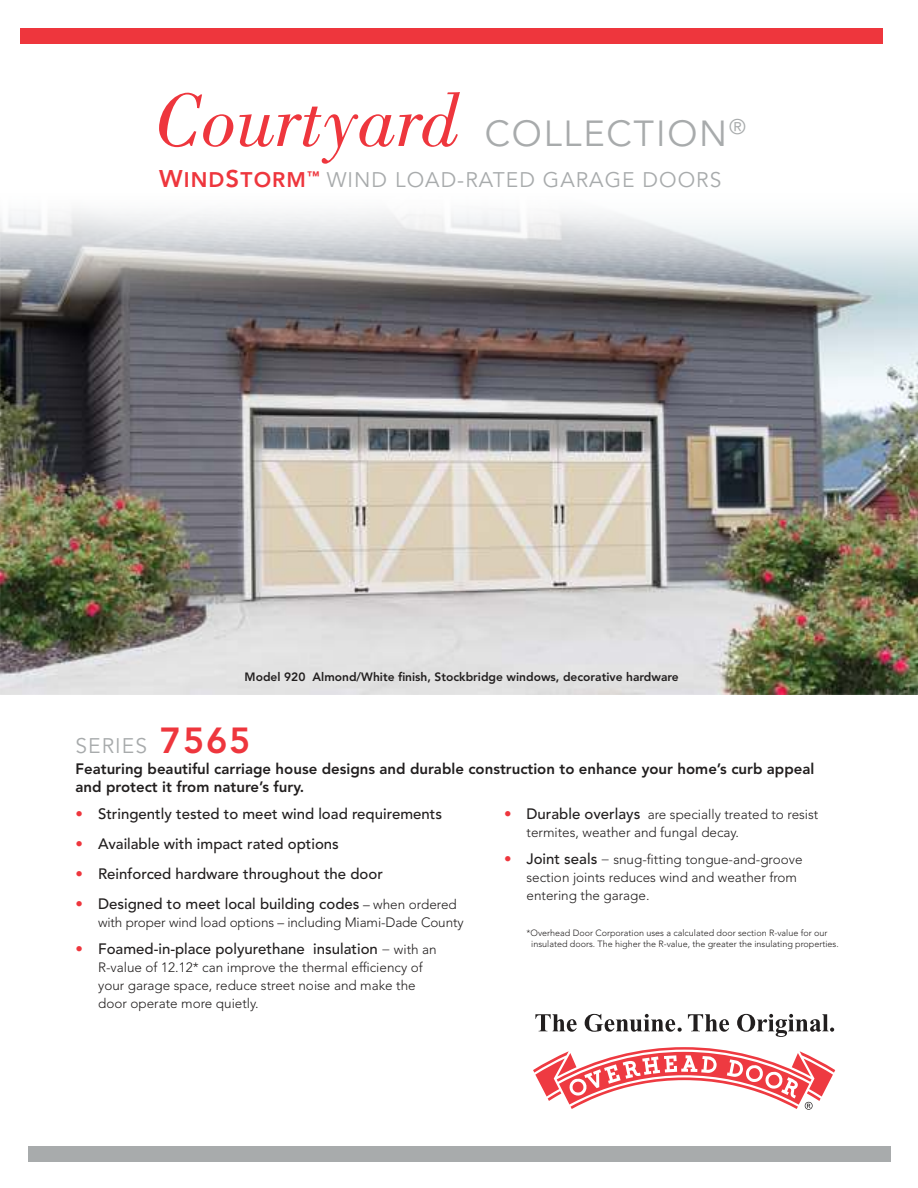
<style>
.page{position:relative;width:918px;height:1188px;background:#fff}
.page>*{position:absolute;margin:0;border:0;box-sizing:border-box;transform-origin:0 0}
.t1{font:36px "Avenir LT Std";letter-spacing:.05em;color:#a8abac}
.t2{font:21px "Avenir LT Std";letter-spacing:.05em;color:#a8abac}
.t3{font:500 15px "Avenir LT Std";color:#221f1f}
.t4{font:800 15px/18px "Avenir LT Std";color:#221f1f}
.t5{font:300 13.5px/18px "Avenir LT Std";color:#221f1f}
.t6{font:800 12px "Avenir LT Std";color:#221f1f}
.t7{font:300 9px/10.8px "Avenir LT Std";color:#221f1f}
.s1{font-family:"Bodoni Std";font-style:italic;font-size:78px;color:#ee363d}
.s2{font-weight:800;font-size:24px;color:#ee363d}
.s3{font-weight:800;color:#ee363d}
.s4{font-weight:800;font-size:36px;color:#ee363d}
.s5{font-weight:800;font-size:15px;color:#ee363d}
.s6{font-weight:500;font-size:15px}
.s7{font-weight:300;font-size:13.5px}
</style>
<div class="page">
<div style="left:20px;top:28px;width:863px;height:16px;background:#ee363d"></div>
<div style="left:28px;top:1146px;width:862px;height:16px;background:#a8abac"></div>
<svg style="left:535px;top:1014px;width:42px;height:18px"></svg>
<svg style="left:585px;top:1014px;width:97px;height:18px"></svg>
<svg style="left:688px;top:1014px;width:41px;height:18px"></svg>
<svg style="left:737px;top:1014px;width:97px;height:23px"></svg>
<svg style="left:533px;top:1047px;width:303px;height:62px"></svg>
<img style="left:0;top:209px;width:918px;height:485px">
<img style="left:0;top:381px;width:1px;height:305px">
<h1 class="t1" style="left:154px;top:118px;width:593px"><span class="s1">Courtyard</span> COLLECTION<sup>®</sup></h1>
<h2 class="t2" style="left:159px;top:171px;width:564px"><span class="s2">W</span><span class="s3">IND</span><span class="s2">S</span><span class="s3">TORM</span><sup>™</sup> WIND LOAD-RATED GARAGE DOORS</h2>
<p class="t6" style="left:245px;top:672px;width:436px">Model 920 Almond/White finish, Stockbridge windows, decorative hardware</p>
<h2 class="t2" style="left:76px;top:737px;width:177px">SERIES <span class="s4">7565</span></h2>
<p class="t4" style="left:76px;top:761px;width:740px">Featuring beautiful carriage house designs and durable construction to enhance your home’s curb appeal and protect it from nature’s fury.</p>
<p class="t5" style="left:527px;top:806px;width:293px;text-indent:-23px"><span class="s5">•</span> <span class="s6">Durable overlays</span> are specially treated to resist termites, weather and fungal decay.</p>
<p class="t5" style="left:527px;top:851px;width:278px;text-indent:-23px"><span class="s5">•</span> <span class="s6">Joint seals</span> − snug-fitting tongue-and-groove section joints reduces wind and weather from entering the garage.</p>
<p class="t7" style="left:531px;top:928px;width:309px;text-indent:-5px">*Overhead Door Corporation uses a calculated door section R-value for our insulated doors. The higher the R-value, the greater the insulating properties.</p>
<p class="t3" style="left:76px;top:807px;width:368px"><span class="s3">•</span> Stringently tested to meet wind load requirements</p>
<p class="t3" style="left:76px;top:837px;width:265px"><span class="s3">•</span> Available with impact rated options</p>
<p class="t3" style="left:76px;top:867px;width:309px"><span class="s3">•</span> Reinforced hardware throughout the door</p>
<p class="t3" style="left:76px;top:897px;width:383px"><span class="s3">•</span> Designed to meet local building codes <span class="s7">– when ordered</span></p>
<p class="t5" style="left:98px;top:914px;width:367px">with proper wind load options – including Miami-Dade County</p>
<p class="t3" style="left:76px;top:942px;width:363px"><span class="s3">•</span> Foamed-in-place polyurethane insulation <span class="s7">− with an</span></p>
<p class="t5" style="left:98px;top:959px;width:326px">R-value of 12.12* can improve the thermal efficiency of your garage space, reduce street noise and make the door operate more quietly.</p>
</div>
